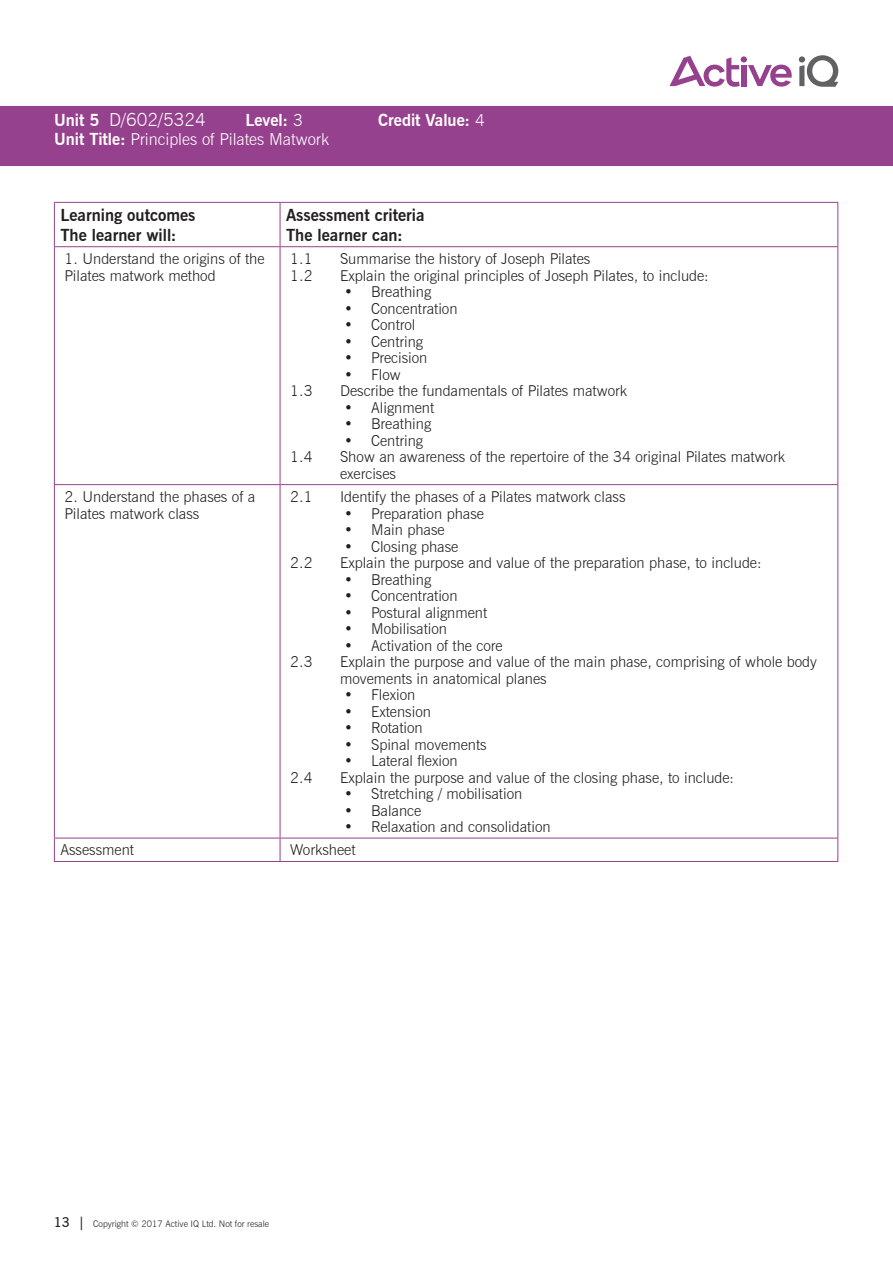
<style>
.page{position:relative;width:893px;height:1263px;background:#fff}
.page>*{position:absolute;margin:0;border:0;box-sizing:border-box;transform-origin:0 0}
.t1{font:300 18px "News Gothic BT";color:#fff}
.t2{font:700 16.5px/19.8px "News Gothic BT";color:#231f20}
.t3{font:300 16.5px "News Gothic BT";color:#fff}
.t4{font:700 16.5px "News Gothic BT";color:#fff}
.t5{font:300 15px/16.5px "News Gothic BT";color:#231f20}
.t6{font:300 9px "News Gothic BT";color:#231f20}
.s1{font-weight:700;font-size:16.5px}
.s2{font-weight:300}
.s3{font-weight:700}
.s4{font-weight:600;font-size:13.5px}
</style>
<div class="page">
<div style="left:0;top:106px;width:893px;height:60px;background:#96418e"></div>
<div style="left:741px;top:65px;width:5px;height:21px;background:#96418e"></div>
<svg style="left:748px;top:65px;width:44px;height:22px"></svg>
<div style="left:741px;top:56px;width:6px;height:7px;background:#96418e;border-radius:50%"></div>
<svg style="left:799px;top:55px;width:39px;height:32px"></svg>
<svg style="left:669px;top:56px;width:71px;height:31px"></svg>
<hr style="left:54px;top:203px;width:1px;height:43px;background:#96418e">
<hr style="left:54px;top:247px;width:1px;height:237px;background:#96418e">
<hr style="left:54px;top:485px;width:1px;height:353px;background:#96418e">
<svg style="left:54px;top:839px;width:1px;height:22px"></svg>
<hr style="left:54px;top:202px;width:226px;height:1px;background:#96418e">
<hr style="left:280px;top:202px;width:558px;height:1px;background:#96418e">
<hr style="left:280px;top:203px;width:1px;height:43px;background:#96418e">
<hr style="left:837px;top:203px;width:1px;height:43px;background:#96418e">
<hr style="left:280px;top:247px;width:1px;height:237px;background:#96418e">
<hr style="left:837px;top:247px;width:1px;height:237px;background:#96418e">
<hr style="left:280px;top:485px;width:1px;height:353px;background:#96418e">
<hr style="left:837px;top:485px;width:1px;height:353px;background:#96418e">
<svg style="left:280px;top:839px;width:1px;height:22px"></svg>
<svg style="left:837px;top:839px;width:1px;height:22px"></svg>
<hr style="left:54px;top:246px;width:226px;height:1px;background:#96418e">
<hr style="left:280px;top:246px;width:558px;height:1px;background:#96418e">
<hr style="left:54px;top:484px;width:226px;height:1px;background:#96418e">
<hr style="left:280px;top:484px;width:558px;height:1px;background:#96418e">
<hr style="left:54px;top:838px;width:226px;height:1px;background:#96418e">
<hr style="left:280px;top:838px;width:558px;height:1px;background:#96418e">
<hr style="left:54px;top:861px;width:226px;height:1px;background:#96418e">
<hr style="left:280px;top:861px;width:558px;height:1px;background:#96418e">
<p class="t1" style="left:54px;top:108px;width:153px"><span class="s1">Unit 5</span> D/602/5324</p>
<p class="t4" style="left:245px;top:110px;width:59px">Level: <span class="s2">3</span></p>
<p class="t4" style="left:378px;top:110px;width:108px">Credit Value: <span class="s2">4</span></p>
<p class="t3" style="left:54px;top:129px;width:277px"><span class="s3">Unit Title:</span> Principles of Pilates Matwork</p>
<p class="t2" style="left:60px;top:205px;width:137px">Learning outcomes<br>The learner will:</p>
<p class="t2" style="left:286px;top:205px;width:140px">Assessment criteria<br>The learner can:</p>
<p class="t5" style="left:65px;top:250px;width:202px">1. Understand the origins of the<br>Pilates matwork method</p>
<p class="t5" style="left:290px;top:250px;width:24px">1.1</p>
<p class="t5" style="left:340px;top:250px;width:252px">Summarise the history of Joseph Pilates</p>
<p class="t5" style="left:290px;top:267px;width:24px">1.2</p>
<p class="t5" style="left:340px;top:267px;width:370px">Explain the original principles of Joseph Pilates, to include:</p>
<p class="t5" style="left:344px;top:283px;width:89px">• Breathing</p>
<p class="t5" style="left:344px;top:300px;width:115px">• Concentration</p>
<p class="t5" style="left:344px;top:316px;width:73px">• Control</p>
<p class="t5" style="left:344px;top:333px;width:81px">• Centring</p>
<p class="t5" style="left:344px;top:349px;width:85px">• Precision</p>
<p class="t5" style="left:344px;top:366px;width:58px">• Flow</p>
<p class="t5" style="left:290px;top:382px;width:24px">1.3</p>
<p class="t5" style="left:340px;top:382px;width:288px">Describe the fundamentals of Pilates matwork</p>
<p class="t5" style="left:344px;top:399px;width:92px">• Alignment</p>
<p class="t5" style="left:344px;top:415px;width:89px">• Breathing</p>
<p class="t5" style="left:344px;top:432px;width:81px">• Centring</p>
<p class="t5" style="left:290px;top:448px;width:24px">1.4</p>
<p class="t5" style="left:340px;top:448px;width:446px">Show an awareness of the repertoire of the 34 original Pilates matwork exercises</p>
<p class="t5" style="left:65px;top:488px;width:192px">2. Understand the phases of a<br>Pilates matwork class</p>
<p class="t5" style="left:290px;top:488px;width:24px">2.1</p>
<p class="t5" style="left:340px;top:488px;width:287px">Identify the phases of a Pilates matwork class</p>
<p class="t5" style="left:344px;top:505px;width:141px">• Preparation phase</p>
<p class="t5" style="left:344px;top:521px;width:102px">• Main phase</p>
<p class="t5" style="left:344px;top:538px;width:116px">• Closing phase</p>
<p class="t5" style="left:290px;top:554px;width:24px">2.2</p>
<p class="t5" style="left:340px;top:554px;width:423px">Explain the purpose and value of the preparation phase, to include:</p>
<p class="t5" style="left:344px;top:571px;width:89px">• Breathing</p>
<p class="t5" style="left:344px;top:587px;width:115px">• Concentration</p>
<p class="t5" style="left:344px;top:604px;width:145px">• Postural alignment</p>
<p class="t5" style="left:344px;top:620px;width:105px">• Mobilisation</p>
<p class="t5" style="left:344px;top:637px;width:160px">• Activation of the core</p>
<p class="t5" style="left:290px;top:653px;width:24px">2.3</p>
<p class="t5" style="left:340px;top:653px;width:478px">Explain the purpose and value of the main phase, comprising of whole body movements in anatomical planes</p>
<p class="t5" style="left:344px;top:686px;width:73px">• Flexion</p>
<p class="t5" style="left:344px;top:703px;width:88px">• Extension</p>
<p class="t5" style="left:344px;top:719px;width:80px">• Rotation</p>
<p class="t5" style="left:344px;top:736px;width:144px">• Spinal movements</p>
<p class="t5" style="left:344px;top:752px;width:115px">• Lateral flexion</p>
<p class="t5" style="left:290px;top:769px;width:24px">2.4</p>
<p class="t5" style="left:340px;top:769px;width:395px">Explain the purpose and value of the closing phase, to include:</p>
<p class="t5" style="left:344px;top:785px;width:180px">• Stretching / mobilisation</p>
<p class="t5" style="left:344px;top:802px;width:79px">• Balance</p>
<p class="t5" style="left:344px;top:818px;width:208px">• Relaxation and consolidation</p>
<p class="t5" style="left:60px;top:842px;width:75px">Assessment</p>
<p class="t5" style="left:290px;top:842px;width:67px">Worksheet</p>
<p class="t6" style="left:54px;top:1218px;width:217px"><span class="s4">13 |</span> Copyright © 2017 Active IQ Ltd. Not for resale</p>
</div>
